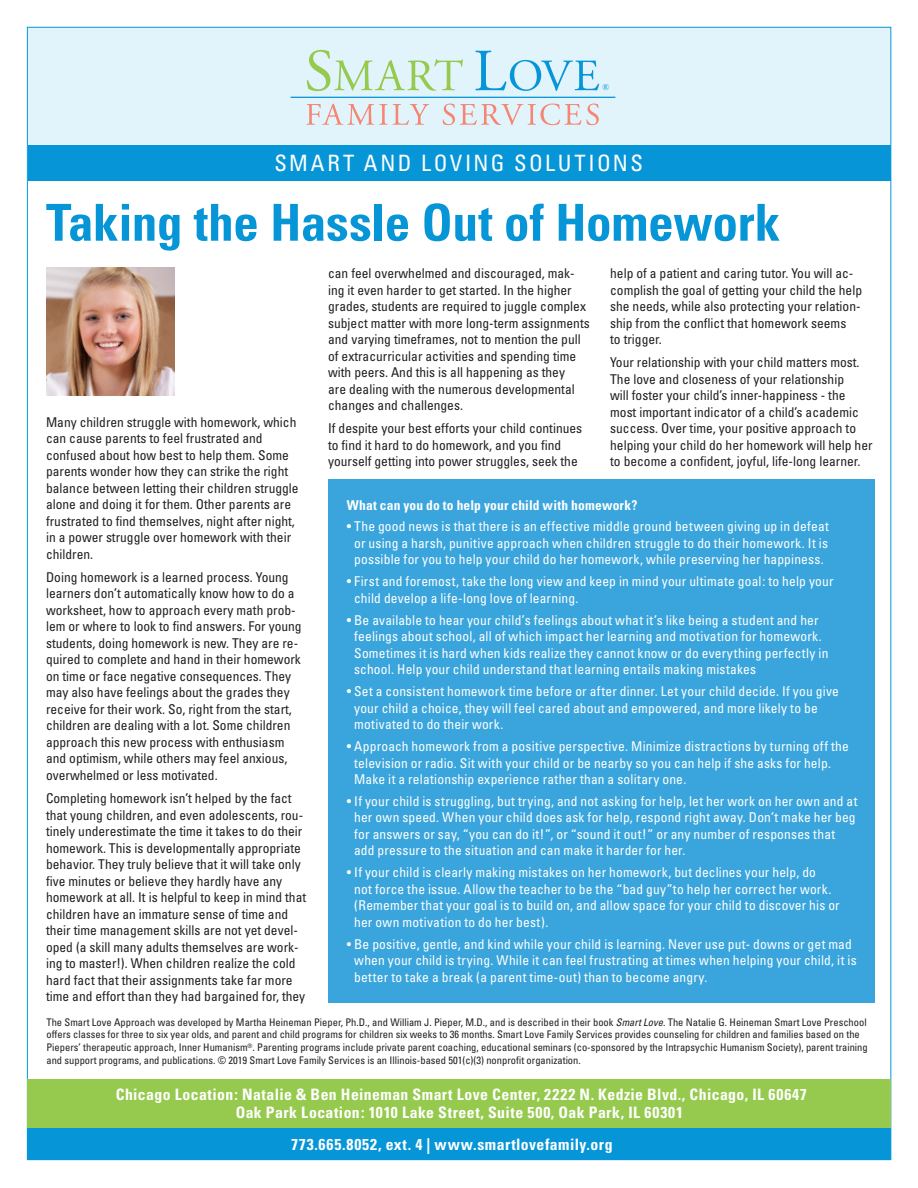
<style>
.page{position:relative;width:918px;height:1188px;background:#fff}
.page>*{position:absolute;margin:0;border:0;box-sizing:border-box;transform-origin:0 0}
.Header__Headline{font:700 condensed 51px "Univers";letter-spacing:-.005em;color:#0696d7}
.Header__Subtitle{font:condensed 22.5px "Univers";letter-spacing:.11em;color:#fff}
.t1{font:700 condensed 15.75px/18px "Univers";letter-spacing:.03em;color:#fff;text-align:center}
._3_column_text{font:condensed 13.5px/16.5px "Univers";color:#231f20}
.Body_9_11{font:condensed 13.5px/16.5px "Univers";letter-spacing:.015em;color:#fff}
.Body_9_11-2{font:700 condensed 13.5px "Univers";letter-spacing:.015em;color:#fff}
.t2{font:condensed 10.5px/12.8px "Univers";color:#231f20}
.t3{font:9px "Garamond";color:#0696d7}
.s1{font-style:italic}
</style>
<div class="page">
<div style="left:27px;top:27px;width:864px;height:117px;background:#e1f4fc"></div>
<svg style="left:307px;top:50px;width:156px;height:41px"></svg>
<svg style="left:475px;top:51px;width:124px;height:40px"></svg>
<hr style="left:291px;top:97px;width:324px;height:1px;background:#0696d7">
<svg style="left:306px;top:104px;width:123px;height:21px"></svg>
<svg style="left:443px;top:104px;width:156px;height:21px"></svg>
<div style="left:28px;top:145px;width:863px;height:36px;background:#0696d7"></div>
<div style="left:28px;top:1079px;width:863px;height:50px;background:#96ca4e"></div>
<div style="left:28px;top:1129px;width:863px;height:31px;background:#0696d7"></div>
<img style="left:46px;top:267px;width:128px;height:128px">
<div style="left:328px;top:480px;width:546px;height:523px;background:#3aa5dd"></div>
<p class="t3" style="left:602px;top:82px;width:8px">®</p>
<p class="Header__Subtitle" style="left:274px;top:148px;width:370px">SMART AND LOVING SOLUTIONS</p>
<p class="Header__Headline" style="left:46px;top:191px;width:736px">Taking the Hassle Out of Homework</p>
<p class="_3_column_text" style="left:46px;top:413px;width:254px">Many children struggle with homework, which can cause parents to feel frustrated and confused about how best to help them. Some parents wonder how they can strike the right balance between letting their children struggle alone and doing it for them. Other parents are frustrated to find themselves, night after night, in a power struggle over homework with their children.</p>
<p class="_3_column_text" style="left:46px;top:569px;width:257px">Doing homework is a learned process. Young learners don’t automatically know how to do a worksheet, how to approach every math prob&shy;lem or where to look to find answers. For young students, doing homework is new. They are re&shy;quired to complete and hand in their homework on time or face negative consequences. They may also have feelings about the grades they receive for their work. So, right from the start, children are dealing with a lot. Some children approach this new process with enthusiasm and optimism, while others may feel anxious, overwhelmed or less motivated.</p>
<p class="_3_column_text" style="left:46px;top:790px;width:262px">Completing homework isn’t helped by the fact that young children, and even adolescents, rou&shy;tinely underestimate the time it takes to do their homework. This is developmentally appropriate behavior. They truly believe that it will take only five minutes or believe they hardly have any homework at all. It is helpful to keep in mind that children have an immature sense of time and their time management skills are not yet devel&shy;oped (a skill many adults themselves are work&shy;ing to master!). When children realize the cold hard fact that their assignments take far more time and effort than they had bargained for, they</p>
<p class="_3_column_text" style="left:328px;top:265px;width:263px">can feel overwhelmed and discouraged, mak&shy;ing it even harder to get started. In the higher grades, students are required to juggle complex subject matter with more long-term assignments and varying timeframes, not to mention the pull of extracurricular activities and spending time with peers. And this is all happening as they<br>are dealing with the numerous developmental changes and challenges.</p>
<p class="_3_column_text" style="left:328px;top:420px;width:256px">If despite your best efforts your child continues to find it hard to do homework, and you find yourself getting into power struggles, seek the</p>
<p class="_3_column_text" style="left:610px;top:265px;width:253px">help of a patient and caring tutor. You will ac&shy;complish the goal of getting your child the help she needs, while also protecting your relation&shy;ship from the conflict that homework seems<br>to trigger.</p>
<p class="_3_column_text" style="left:610px;top:354px;width:264px">Your relationship with your child matters most.<br>The love and closeness of your relationship<br>will foster your child’s inner-happiness - the most important indicator of a child’s academic success. Over time, your positive approach to helping your child do her homework will help her to become a confident, joyful, life-long learner.</p>
<p class="Body_9_11-2" style="left:347px;top:496px;width:292px">What can you do to help your child with homework?</p>
<p class="Body_9_11" style="left:347px;top:518px;width:484px;text-align:center">• The good news is that there is an effective middle ground between giving up in defeat or using a harsh, punitive approach when children struggle to do their homework. It is possible for you to help your child do her homework, while preserving her happiness.</p>
<p class="Body_9_11" style="left:354px;top:573px;width:481px;text-indent:-7px">• First and foremost, take the long view and keep in mind your ultimate goal: to help your child develop a life-long love of learning.</p>
<p class="Body_9_11" style="left:354px;top:611px;width:476px;text-indent:-7px">• Be available to hear your child’s feelings about what it’s like being a student and her feelings about school, all of which impact her learning and motivation for homework.<br>Sometimes it is hard when kids realize they cannot know or do everything perfectly in school. Help your child understand that learning entails making mistakes</p>
<p class="Body_9_11" style="left:354px;top:683px;width:486px;text-indent:-7px">• Set a consistent homework time before or after dinner. Let your child decide. If you give your child a choice, they will feel cared about and empowered, and more likely to be motivated to do their work.</p>
<p class="Body_9_11" style="left:354px;top:738px;width:496px;text-indent:-7px">• Approach homework from a positive perspective. Minimize distractions by turning off the television or radio. Sit with your child or be nearby so you can help if she asks for help.<br>Make it a relationship experience rather than a solitary one.</p>
<p class="Body_9_11" style="left:354px;top:793px;width:505px;text-indent:-7px">• If your child is struggling, but trying, and not asking for help, let her work on her own and at her own speed. When your child does ask for help, respond right away. Don’t make her beg for answers or say, “you can do it!”, or “sound it out!” or any number of responses that add pressure to the situation and can make it harder for her.</p>
<p class="Body_9_11" style="left:354px;top:864px;width:487px;text-indent:-7px">• If your child is clearly making mistakes on her homework, but declines your help, do<br>not force the issue. Allow the teacher to be the “bad guy”to help her correct her work. (Remember that your goal is to build on, and allow space for your child to discover his or her own motivation to do her best).</p>
<p class="Body_9_11" style="left:354px;top:935px;width:504px;text-indent:-7px">• Be positive, gentle, and kind while your child is learning. Never use put- downs or get mad when your child is trying. While it can feel frustrating at times when helping your child, it is better to take a break (a parent time-out) than to become angry.</p>
<p class="t2" style="left:46px;top:1015px;width:823px">The Smart Love Approach was developed by Martha Heineman Pieper, Ph.D., and William J. Pieper, M.D., and is described in their book <span class="s1">Smart Love</span>. The Natalie G. Heineman Smart Love Preschool offers classes for three to six year olds, and parent and child programs for children six weeks to 36 months. Smart Love Family Services provides counseling for children and families based on the Piepers’ therapeutic approach, Inner Humanism<sup>®</sup>. Parenting programs include private parent coaching, educational seminars (co-sponsored by the Intrapsychic Humanism Society), parent training and support programs, and publications. © 2019 Smart Love Family Services is an Illinois-based 501(c)(3) nonprofit organization.</p>
<p class="t1" style="left:116px;top:1086px;width:693px">Chicago Location: Natalie &amp; Ben Heineman Smart Love Center, 2222 N. Kedzie Blvd., Chicago, IL 60647<br>Oak Park Location: 1010 Lake Street, Suite 500, Oak Park, IL 60301</p>
<p class="t1" style="left:291px;top:1136px;width:323px">773.665.8052, ext. 4 | www.smartlovefamily.org</p>
</div>
